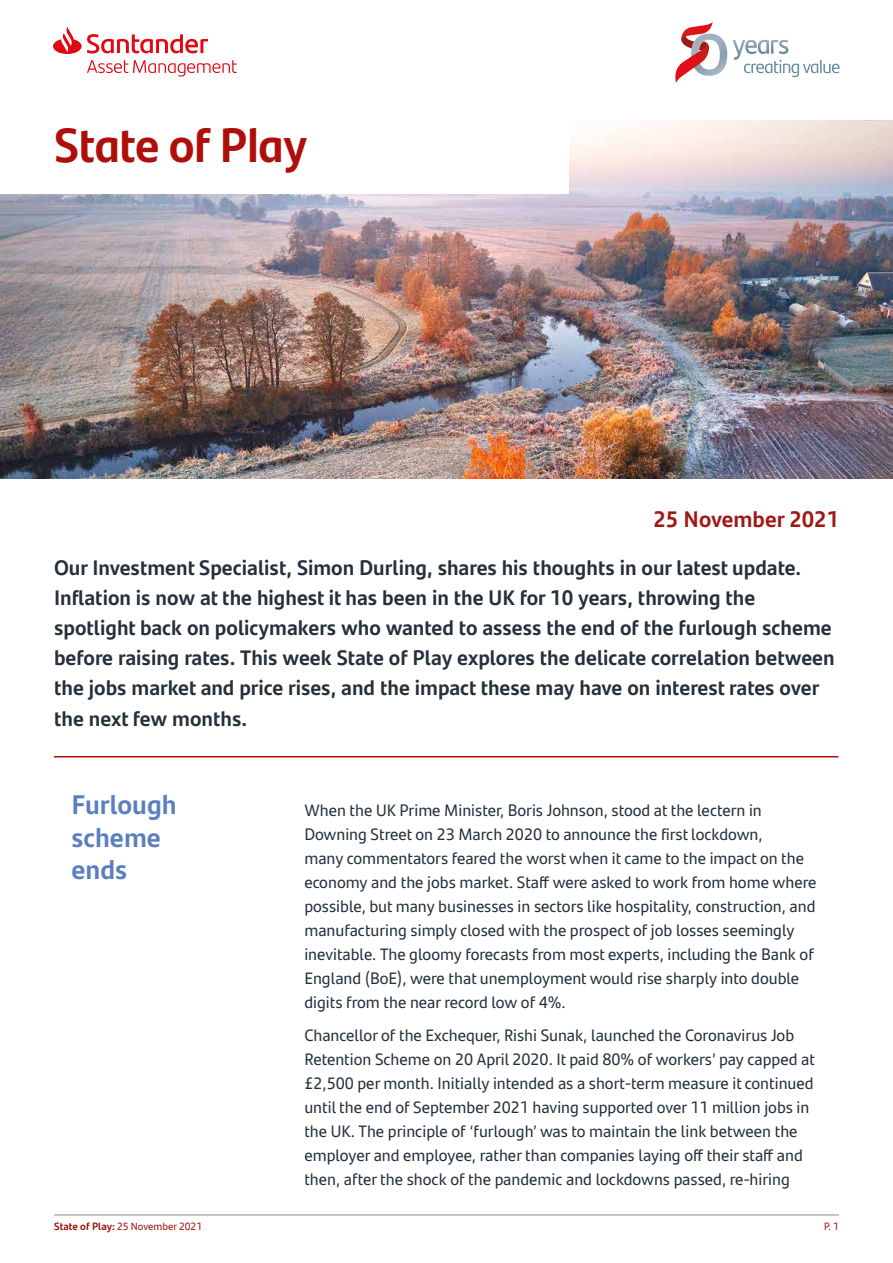
<style>
.page{position:relative;width:893px;height:1263px;background:#fff}
.page>*{position:absolute;margin:0;border:0;box-sizing:border-box;transform-origin:0 0}
.t1{font:700 48px "Santander Headline";color:#ae0f0a}
.t2{font:700 27px/32.4px "Santander Text";color:#5a7ebf}
.t3{font:700 22.5px "Santander Text";color:#9d1a18}
.t4{font:700 21px/30px "Santander Text";color:#25303b}
.t5{font:16.5px/24px "Santander Text";color:#25303b}
.t6{font:10.5px "Santander Text";color:#9c1006}
.t7{font:10.5px "Santander Headline";color:#ae0f0a}
.s1{font-weight:700}
</style>
<div class="page">
<hr style="left:54px;top:1215px;width:785px;height:1px;background:#808b94">
<img style="left:0;top:120px;width:893px;height:358px">
<div style="left:0;top:100px;width:569px;height:94px;background:#fff"></div>
<svg style="left:53px;top:27px;width:184px;height:50px"></svg>
<svg style="left:675px;top:22px;width:52px;height:61px"></svg>
<svg style="left:733px;top:40px;width:106px;height:37px"></svg>
<hr style="left:54px;top:756px;width:784px;height:1px;background:#ae0f0a">
<h1 class="t1" style="left:55px;top:108px;width:254px">State of Play</h1>
<h3 class="t3" style="left:654px;top:502px;width:187px">25 November 2021</h3>
<p class="t4" style="left:54px;top:552px;width:782px">Our Investment Specialist, Simon Durling, shares his thoughts in our latest update.<br>Inflation is now at the highest it has been in the UK for 10 years, throwing the spotlight back on policymakers who wanted to assess the end of the furlough scheme before raising rates. This week State of Play explores the delicate correlation between the jobs market and price rises, and the impact these may have on interest rates over the next few months.</p>
<h2 class="t2" style="left:71px;top:787px;width:107px">Furlough scheme ends</h2>
<p class="t5" style="left:304px;top:797px;width:514px">When the UK Prime Minister, Boris Johnson, stood at the lectern in Downing Street on 23 March 2020 to announce the first lockdown,<br>many commentators feared the worst when it came to the impact on the economy and the jobs market. Staff were asked to work from home where possible, but many businesses in sectors like hospitality, construction, and manufacturing simply closed with the prospect of job losses seemingly inevitable. The gloomy forecasts from most experts, including the Bank of England (BoE), were that unemployment would rise sharply into double digits from the near record low of 4%.</p>
<p class="t5" style="left:304px;top:1022px;width:512px">Chancellor of the Exchequer, Rishi Sunak, launched the Coronavirus Job Retention Scheme on 20 April 2020. It paid 80% of workers’ pay capped at £2,500 per month. Initially intended as a short-term measure it continued until the end of September 2021 having supported over 11 million jobs in the UK. The principle of ‘furlough’ was to maintain the link between the employer and employee, rather than companies laying off their staff and then, after the shock of the pandemic and lockdowns passed, re-hiring</p>
<p class="t6" style="left:54px;top:1218px;width:149px"><span class="s1">State of Play:</span> 25 November 2021</p>
<p class="t7" style="left:824px;top:1218px;width:16px">P. 1</p>
</div>
